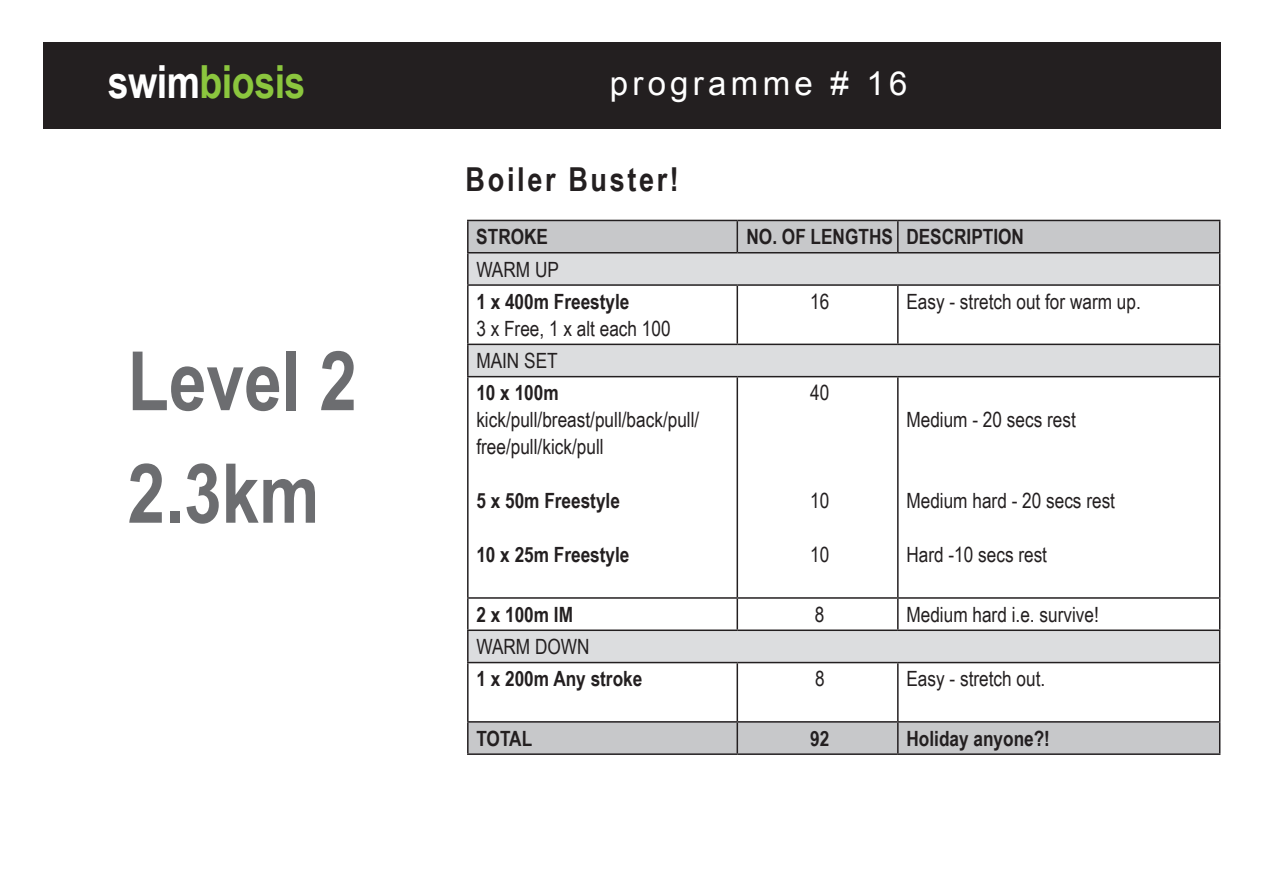
<style>
.page{position:relative;width:1263px;height:893px;background:#fff}
.page>*{position:absolute;margin:0;border:0;box-sizing:border-box;transform-origin:0 0}
.t1{font:700 82.5px/112.5px "Arial Narrow";color:#6c6d70}
.t2{font:700 45.6px "Arial Narrow";letter-spacing:-.01em;color:#8bc63e}
.t3{font:700 33px "Arial Narrow";letter-spacing:.08em;color:#231f20}
.t4{font:33px "Arial";letter-spacing:.13em;color:#fff}
.t5{font:21px/27px "Arial Narrow";color:#231f20}
.t6{font:700 21px "Arial Narrow";color:#231f20}
.s1{color:#fff}
</style>
<div class="page">
<div style="left:43px;top:43px;width:1177px;height:86px;background:#231f20"></div>
<svg style="left:469px;top:221px;width:750px;height:532px;fill:#c7c8ca"></svg>
<svg style="left:469px;top:253px;width:750px;height:409px"></svg>
<hr style="left:467px;top:220px;width:270px;height:1px;background:#231f20">
<hr style="left:467px;top:221px;width:2px;height:31px;background:#231f20">
<hr style="left:737px;top:220px;width:161px;height:1px;background:#231f20">
<hr style="left:736px;top:221px;width:2px;height:31px;background:#231f20">
<hr style="left:898px;top:220px;width:322px;height:1px;background:#231f20">
<hr style="left:897px;top:221px;width:1px;height:31px;background:#231f20">
<hr style="left:1219px;top:221px;width:1px;height:31px;background:#231f20">
<hr style="left:467px;top:252px;width:270px;height:1px;background:#231f20">
<hr style="left:467px;top:253px;width:2px;height:31px;background:#231f20">
<hr style="left:737px;top:252px;width:161px;height:1px;background:#231f20">
<hr style="left:898px;top:252px;width:322px;height:1px;background:#231f20">
<hr style="left:1219px;top:253px;width:1px;height:31px;background:#231f20">
<hr style="left:467px;top:284px;width:270px;height:2px;background:#231f20">
<hr style="left:467px;top:286px;width:2px;height:58px;background:#231f20">
<hr style="left:737px;top:284px;width:161px;height:2px;background:#231f20">
<hr style="left:736px;top:286px;width:2px;height:58px;background:#231f20">
<hr style="left:898px;top:284px;width:322px;height:2px;background:#231f20">
<hr style="left:897px;top:286px;width:1px;height:58px;background:#231f20">
<hr style="left:1219px;top:286px;width:1px;height:58px;background:#231f20">
<hr style="left:467px;top:344px;width:270px;height:1px;background:#231f20">
<hr style="left:467px;top:345px;width:2px;height:31px;background:#231f20">
<hr style="left:737px;top:344px;width:161px;height:1px;background:#231f20">
<hr style="left:898px;top:344px;width:322px;height:1px;background:#231f20">
<hr style="left:1219px;top:345px;width:1px;height:31px;background:#231f20">
<hr style="left:467px;top:376px;width:270px;height:1px;background:#231f20">
<hr style="left:467px;top:377px;width:2px;height:220px;background:#231f20">
<hr style="left:737px;top:376px;width:161px;height:1px;background:#231f20">
<hr style="left:736px;top:377px;width:2px;height:220px;background:#231f20">
<hr style="left:898px;top:376px;width:322px;height:1px;background:#231f20">
<hr style="left:897px;top:377px;width:1px;height:220px;background:#231f20">
<hr style="left:1219px;top:377px;width:1px;height:220px;background:#231f20">
<hr style="left:467px;top:597px;width:270px;height:2px;background:#231f20">
<hr style="left:467px;top:599px;width:2px;height:30px;background:#231f20">
<hr style="left:737px;top:597px;width:161px;height:2px;background:#231f20">
<hr style="left:736px;top:599px;width:2px;height:30px;background:#231f20">
<hr style="left:898px;top:597px;width:322px;height:2px;background:#231f20">
<hr style="left:897px;top:599px;width:1px;height:30px;background:#231f20">
<hr style="left:1219px;top:599px;width:1px;height:30px;background:#231f20">
<hr style="left:467px;top:629px;width:270px;height:2px;background:#231f20">
<hr style="left:467px;top:631px;width:2px;height:31px;background:#231f20">
<hr style="left:737px;top:629px;width:161px;height:2px;background:#231f20">
<hr style="left:898px;top:629px;width:322px;height:2px;background:#231f20">
<hr style="left:1219px;top:631px;width:1px;height:31px;background:#231f20">
<hr style="left:467px;top:662px;width:270px;height:1px;background:#231f20">
<hr style="left:467px;top:663px;width:2px;height:58px;background:#231f20">
<hr style="left:737px;top:662px;width:161px;height:1px;background:#231f20">
<hr style="left:736px;top:663px;width:2px;height:58px;background:#231f20">
<hr style="left:898px;top:662px;width:322px;height:1px;background:#231f20">
<hr style="left:897px;top:663px;width:1px;height:58px;background:#231f20">
<hr style="left:1219px;top:663px;width:1px;height:58px;background:#231f20">
<hr style="left:467px;top:721px;width:270px;height:2px;background:#231f20">
<hr style="left:467px;top:723px;width:2px;height:30px;background:#231f20">
<hr style="left:737px;top:721px;width:161px;height:2px;background:#231f20">
<hr style="left:736px;top:723px;width:2px;height:30px;background:#231f20">
<hr style="left:898px;top:721px;width:322px;height:2px;background:#231f20">
<hr style="left:897px;top:723px;width:1px;height:30px;background:#231f20">
<hr style="left:1219px;top:723px;width:1px;height:30px;background:#231f20">
<hr style="left:467px;top:753px;width:270px;height:2px;background:#231f20">
<hr style="left:737px;top:753px;width:161px;height:2px;background:#231f20">
<hr style="left:898px;top:753px;width:322px;height:2px;background:#231f20">
<h2 class="t2" style="left:108px;top:48px;width:199px"><span class="s1">swim</span>biosis</h2>
<h3 class="t4" style="left:610px;top:61px;width:299px">programme # 16</h3>
<h1 class="t1" style="left:128px;top:321px;width:231px">Level 2<br>2.3km</h1>
<h3 class="t3" style="left:466px;top:154px;width:215px">Boiler Buster!</h3>
<p class="t6" style="left:476px;top:221px;width:73px">STROKE</p>
<p class="t6" style="left:746px;top:221px;width:279px">NO. OF LENGTHS DESCRIPTION</p>
<p class="t5" style="left:476px;top:255px;width:84px">WARM UP</p>
<p class="t6" style="left:476px;top:286px;width:155px">1 x 400m Freestyle</p>
<p class="t5" style="left:476px;top:314px;width:196px">3 x Free, 1 x alt each 100</p>
<p class="t5" style="left:810px;top:287px;width:21px">16</p>
<p class="t5" style="left:906px;top:287px;width:236px">Easy - stretch out for warm up.</p>
<p class="t5" style="left:476px;top:346px;width:83px">MAIN SET</p>
<p class="t6" style="left:476px;top:377px;width:84px">10 x 100m</p>
<p class="t5" style="left:476px;top:406px;width:224px">kick/pull/breast/pull/back/pull/ free/pull/kick/pull</p>
<p class="t6" style="left:476px;top:485px;width:145px">5 x 50m Freestyle</p>
<p class="t6" style="left:476px;top:539px;width:155px">10 x 25m Freestyle</p>
<p class="t5" style="left:810px;top:379px;width:21px">40</p>
<p class="t5" style="left:810px;top:487px;width:21px">10</p>
<p class="t5" style="left:810px;top:541px;width:21px">10</p>
<p class="t5" style="left:906px;top:406px;width:171px">Medium - 20 secs rest</p>
<p class="t5" style="left:906px;top:487px;width:210px">Medium hard - 20 secs rest</p>
<p class="t5" style="left:906px;top:541px;width:142px">Hard -10 secs rest</p>
<p class="t6" style="left:476px;top:598px;width:98px">2 x 100m IM</p>
<p class="t5" style="left:815px;top:600px;width:11px">8</p>
<p class="t5" style="left:906px;top:600px;width:194px">Medium hard i.e. survive!</p>
<p class="t5" style="left:476px;top:632px;width:115px">WARM DOWN</p>
<p class="t6" style="left:476px;top:663px;width:167px">1 x 200m Any stroke</p>
<p class="t5" style="left:815px;top:665px;width:11px">8</p>
<p class="t5" style="left:906px;top:665px;width:140px">Easy - stretch out.</p>
<p class="t6" style="left:476px;top:722px;width:57px">TOTAL</p>
<p class="t6" style="left:810px;top:722px;width:21px">92</p>
<p class="t6" style="left:906px;top:722px;width:145px">Holiday anyone?!</p>
</div>
